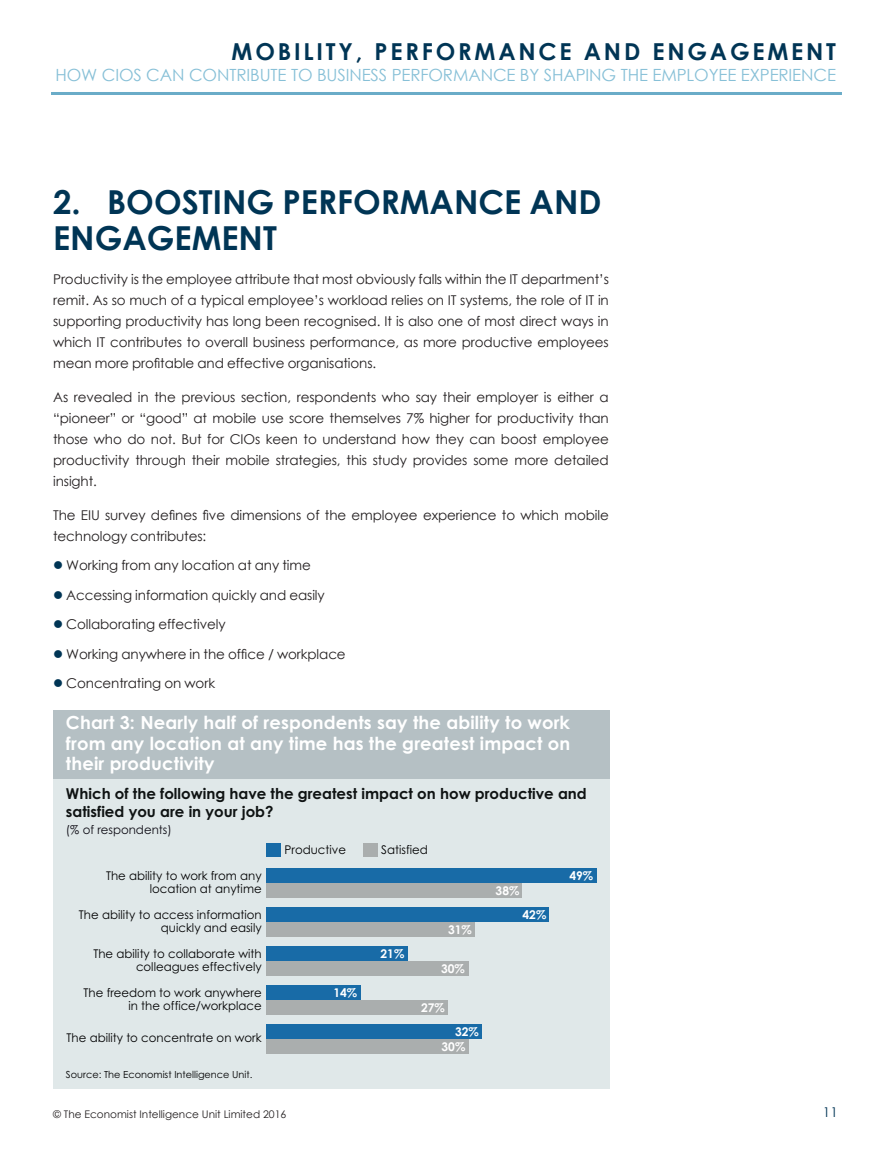
<style>
.page{position:relative;width:893px;height:1149px;background:#fff}
.page>*{position:absolute;margin:0;border:0;box-sizing:border-box;transform-origin:0 0}
.t1{font:700 33px/36px "Century Gothic";color:#003555}
.t2{font:700 23.4px "Century Gothic";letter-spacing:.12em;color:#003555}
.t3{font:700 18px/20.2px "Century Gothic";letter-spacing:.01em;color:#fff;text-align:justify}
.t4{font:16.8px "Century Gothic";letter-spacing:-.005em;color:#87c0d7}
.t5{font:700 15px/18px "Century Gothic";color:#0f1313}
.t6{font:13.5px/21px "Century Gothic";letter-spacing:-.01em;color:#231f20;text-align:justify}
.t7{font:13.5px "Century Gothic";color:#003555}
.t8{font:12px/12.8px "Century Gothic";color:#000001;text-align:right}
.t9{font:700 12px "Century Gothic";color:#fff}
.t10{font:12px "Century Gothic";color:#0d0b14}
.t11{font:10.5px "Century Gothic";color:#231f20}
.t12{font:9.75px "Century Gothic";color:#000001}
.s1{color:#003555}
</style>
<div class="page">
<hr style="left:51px;top:92px;width:791px;height:3px;background:#6aacc8">
<div style="left:53px;top:778px;width:557px;height:310px;background:#e0e8e9"></div>
<div style="left:53px;top:709px;width:557px;height:69px;background:#b5c0c4"></div>
<div style="left:363px;top:843px;width:14px;height:13px;background:#aaaeae"></div>
<div style="left:266px;top:843px;width:15px;height:13px;background:#186ba7"></div>
<div style="left:266px;top:868px;width:330px;height:14px;background:#186ba7"></div>
<div style="left:266px;top:907px;width:283px;height:14px;background:#186ba7"></div>
<div style="left:266px;top:946px;width:142px;height:14px;background:#186ba7"></div>
<div style="left:266px;top:985px;width:94px;height:14px;background:#186ba7"></div>
<div style="left:266px;top:1024px;width:216px;height:14px;background:#186ba7"></div>
<div style="left:266px;top:882px;width:256px;height:15px;background:#aaaeae"></div>
<div style="left:266px;top:921px;width:209px;height:15px;background:#aaaeae"></div>
<div style="left:266px;top:960px;width:202px;height:15px;background:#aaaeae"></div>
<div style="left:266px;top:999px;width:182px;height:15px;background:#aaaeae"></div>
<div style="left:266px;top:1038px;width:202px;height:15px;background:#aaaeae"></div>
<h2 class="t2" style="left:232px;top:34px;width:606px">MOBILITY, PERFORMANCE AND ENGAGEMENT</h2>
<p class="t4" style="left:55px;top:63px;width:782px">HOW CIOS CAN CONTRIBUTE TO BUSINESS PERFORMANCE BY SHAPING THE EMPLOYEE EXPERIENCE</p>
<h1 class="t1" style="left:53px;top:183px;width:550px">2. BOOSTING PERFORMANCE AND<br>ENGAGEMENT</h1>
<p class="t6" style="left:53px;top:268px;width:557px">Productivity is the employee attribute that most obviously falls within the IT department’s remit. As so much of a typical employee’s workload relies on IT systems, the role of IT in supporting productivity has long been recognised. It is also one of most direct ways in which IT contributes to overall business performance, as more productive employees mean more profitable and effective organisations.</p>
<p class="t6" style="left:53px;top:386px;width:557px">As revealed in the previous section, respondents who say their employer is either a “pioneer” or “good” at mobile use score themselves 7% higher for productivity than those who do not. But for CIOs keen to understand how they can boost employee productivity through their mobile strategies, this study provides some more detailed insight.</p>
<p class="t6" style="left:53px;top:504px;width:557px">The EIU survey defines five dimensions of the employee experience to which mobile technology contributes:</p>
<p class="t6" style="left:53px;top:554px;width:259px"><span class="s1">●</span> Working from any location at any time</p>
<p class="t6" style="left:53px;top:584px;width:273px"><span class="s1">●</span> Accessing information quickly and easily</p>
<p class="t6" style="left:53px;top:613px;width:174px"><span class="s1">●</span> Collaborating effectively</p>
<p class="t6" style="left:53px;top:643px;width:294px"><span class="s1">●</span> Working anywhere in the office / workplace</p>
<p class="t6" style="left:53px;top:672px;width:163px"><span class="s1">●</span> Concentrating on work</p>
<h3 class="t3" style="left:66px;top:711px;width:506px">Chart 3: Nearly half of respondents say the ability to work from any location at any time has the greatest impact on their productivity</h3>
<p class="t5" style="left:66px;top:784px;width:522px">Which of the following have the greatest impact on how productive and satisfied you are in your job?</p>
<p class="t10" style="left:66px;top:821px;width:107px">(% of respondents)</p>
<p class="t8" style="left:106px;top:868px;width:157px">The ability to work from any location at anytime</p>
<p class="t8" style="left:79px;top:907px;width:184px">The ability to access information quickly and easily</p>
<p class="t8" style="left:93px;top:946px;width:170px">The ability to collaborate with colleagues effectively</p>
<p class="t8" style="left:84px;top:985px;width:180px">The freedom to work anywhere in the office/workplace</p>
<p class="t8" style="left:67px;top:1030px;width:197px">The ability to concentrate on work</p>
<p class="t12" style="left:66px;top:1067px;width:188px">Source: The Economist Intelligence Unit.</p>
<p class="t8" style="left:285px;top:842px;width:63px">Productive</p>
<p class="t9" style="left:334px;top:983px;width:25px">14%</p>
<p class="t8" style="left:381px;top:842px;width:48px">Satisfied</p>
<p class="t9" style="left:381px;top:944px;width:25px">21%</p>
<p class="t9" style="left:448px;top:919px;width:25px">31%</p>
<p class="t9" style="left:441px;top:958px;width:25px">30%</p>
<p class="t9" style="left:421px;top:997px;width:25px">27%</p>
<p class="t9" style="left:442px;top:1036px;width:25px">30%</p>
<p class="t9" style="left:455px;top:1022px;width:25px">32%</p>
<p class="t9" style="left:496px;top:880px;width:25px">38%</p>
<p class="t9" style="left:523px;top:905px;width:25px">42%</p>
<p class="t9" style="left:569px;top:866px;width:25px">49%</p>
<p class="t11" style="left:53px;top:1106px;width:235px">© The Economist Intelligence Unit Limited 2016</p>
<p class="t7" style="left:823px;top:1102px;width:16px">11</p>
</div>
